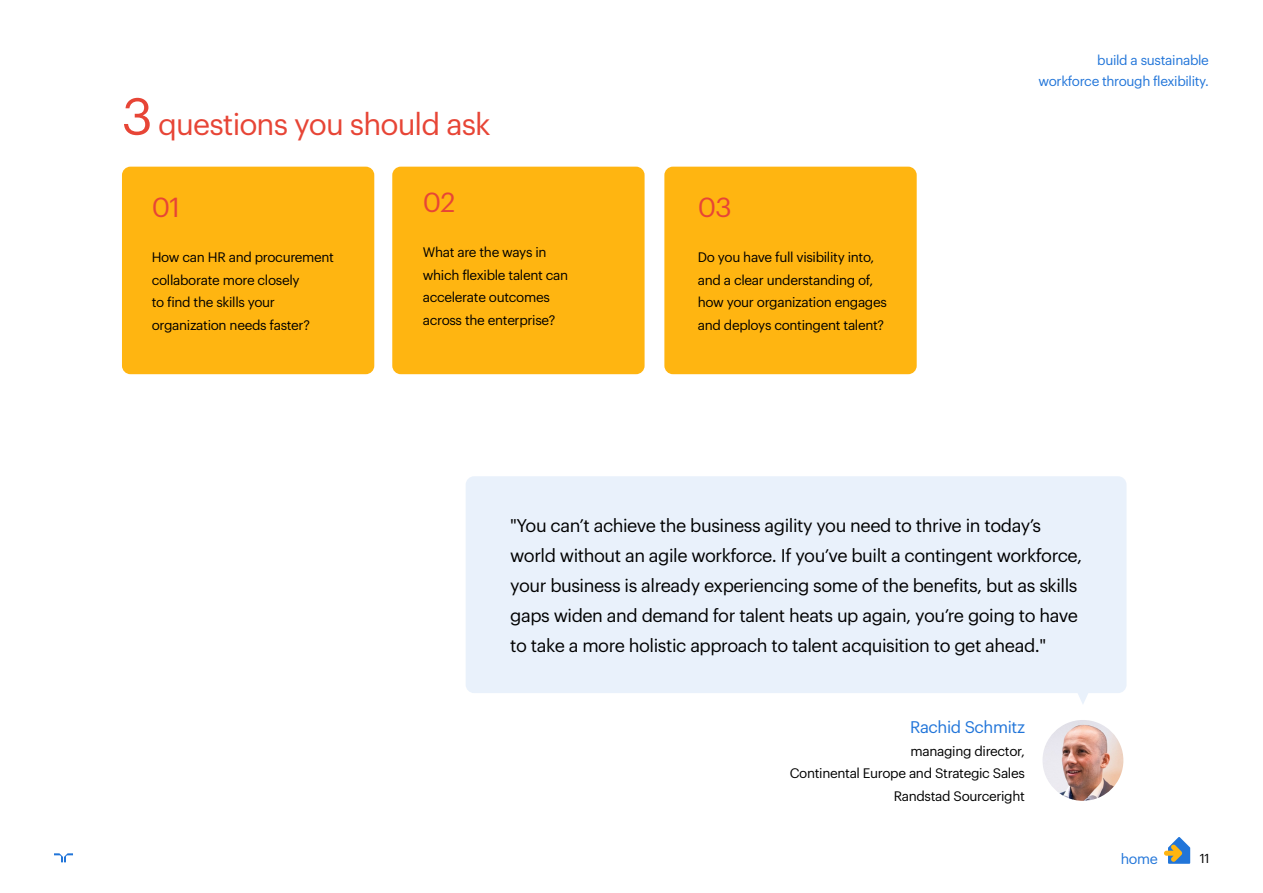
<style>
.page{position:relative;width:1263px;height:893px;background:#fff}
.page>*{position:absolute;margin:0;border:0;box-sizing:border-box;transform-origin:0 0}
.t1{font:30px "Graphik LCG";letter-spacing:-.03em;color:#e74536}
.t2{font:27px "Graphik LCG";color:#e74536}
.t3{font:18px/30px "Graphik LCG";letter-spacing:-.025em;color:#000}
.t4{font:16.5px "Graphik LCG";letter-spacing:-.025em;color:#2175d9}
.t5{font:14.25px "Graphik LCG";color:#2175d9}
.t6{font:13.5px/22.5px "Graphik LCG";letter-spacing:-.025em;color:#000}
.t7{font:13.5px/21px "Graphik LCG";letter-spacing:-.025em;color:#2175d9;text-align:right}
.t8{font:12.75px "Graphik LCG";color:#000}
.s1{font-size:51px}
</style>
<div class="page">
<svg style="left:54px;top:853px;width:19px;height:9px"></svg>
<div style="left:466px;top:476px;width:660px;height:217px;background:#e9f1fb;border-radius:9px"></div>
<svg style="left:1078px;top:693px;width:10px;height:11px"></svg>
<img style="left:1042px;top:720px;width:81px;height:81px;border-radius:40px">
<div style="left:122px;top:167px;width:252px;height:207px;background:#ffb511;border-radius:9px"></div>
<div style="left:392px;top:167px;width:253px;height:207px;background:#ffb511;border-radius:9px"></div>
<div style="left:664px;top:167px;width:253px;height:207px;background:#ffb511;border-radius:9px"></div>
<svg style="left:1164px;top:837px;width:26px;height:27px"></svg>
<h1 class="t1" style="left:122px;top:101px;width:370px"><span class="s1">3</span> questions you should ask</h1>
<h2 class="t2" style="left:152px;top:187px;width:30px">01</h2>
<p class="t6" style="left:152px;top:245px;width:184px">How can HR and procurement collaborate more closely<br>to find the skills your organization needs faster?</p>
<h2 class="t2" style="left:423px;top:182px;width:34px">02</h2>
<p class="t6" style="left:423px;top:240px;width:147px">What are the ways in which flexible talent can accelerate outcomes across the enterprise?</p>
<h2 class="t2" style="left:698px;top:187px;width:36px">03</h2>
<p class="t6" style="left:698px;top:245px;width:191px">Do you have full visibility into, and a clear understanding of, how your organization engages and deploys contingent talent?</p>
<p class="t7" style="left:1038px;top:49px;width:172px">build a sustainable workforce through flexibility.</p>
<p class="t3" style="left:510px;top:509px;width:574px">"You can’t achieve the business agility you need to thrive in today’s world without an agile workforce. If you’ve built a contingent workforce, your business is already experiencing some of the benefits, but as skills gaps widen and demand for talent heats up again, you’re going to have to take a more holistic approach to talent acquisition to get ahead."</p>
<p class="t4" style="left:910px;top:715px;width:116px">Rachid Schmitz</p>
<p class="t6" style="left:790px;top:739px;width:237px;text-align:right">managing director,<br>Continental Europe and Strategic Sales<br>Randstad Sourceright</p>
<p class="t5" style="left:1121px;top:848px;width:39px">home</p>
<p class="t8" style="left:1200px;top:849px;width:11px">11</p>
</div>
